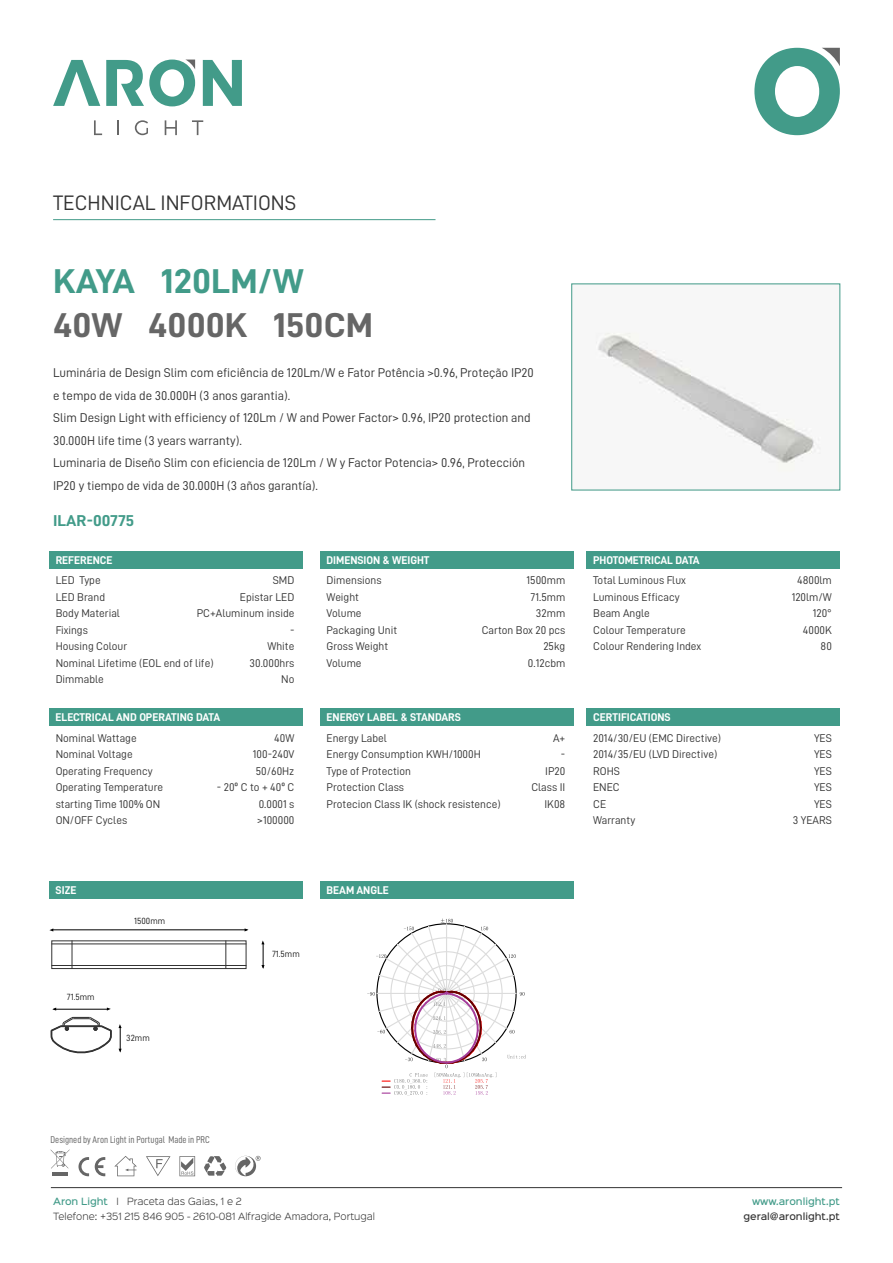
<style>
.page{position:relative;width:893px;height:1263px;background:#fff}
.page>*{position:absolute;margin:0;border:0;box-sizing:border-box;transform-origin:0 0}
.t1{font:34.5px "D DIN Bold";color:#666;scale:1.08 1}
.t2{font:34.5px "D DIN Bold";color:#429b89;scale:1.08 1}
.t3{font:21px "D DIN";color:#333}
.t4{font:15.75px "D DIN Bold";color:#429b89;scale:1.08 1}
.t5{font:12.75px/22.5px "D DIN";color:#333}
.t6{font:11.25px/16.5px "D DIN";color:#333}
.t7{font:11.25px "D DIN Bold";color:#fff}
.t8{font:9.9px "D DIN Condensed";color:#666}
.t9{font:300 9px/15px "Sinkin Sans 300";color:#333}
.t10{font:9px "D DIN";color:#1a1a1a}
.t11{font:500 9px "Sinkin Sans 500";color:#333}
.t12{font:500 9px "Sinkin Sans 500";color:#429b89}
.s1{font-family:"Sinkin Sans 500";font-weight:500;color:#429b89}
</style>
<div class="page">
<svg style="left:203px;top:60px;width:39px;height:46px"></svg>
<svg style="left:53px;top:60px;width:47px;height:46px"></svg>
<svg style="left:106px;top:60px;width:89px;height:46px"></svg>
<svg style="left:94px;top:120px;width:8px;height:15px"></svg>
<svg style="left:117px;top:120px;width:2px;height:15px"></svg>
<svg style="left:135px;top:120px;width:13px;height:15px"></svg>
<svg style="left:165px;top:120px;width:12px;height:15px"></svg>
<svg style="left:192px;top:120px;width:11px;height:15px"></svg>
<svg style="left:754px;top:48px;width:86px;height:87px"></svg>
<hr style="left:51px;top:1187px;width:791px;height:1px;background:#333">
<img style="left:596px;top:332px;width:225px;height:140px">
<div style="left:49px;top:551px;width:253px;height:17px;background:#429b89"></div>
<hr style="left:53px;top:219px;width:382px;height:1px;background:#429b89">
<div style="left:320px;top:551px;width:253px;height:17px;background:#429b89"></div>
<div style="left:586px;top:551px;width:254px;height:17px;background:#429b89"></div>
<div style="left:49px;top:708px;width:253px;height:18px;background:#429b89"></div>
<div style="left:320px;top:708px;width:253px;height:18px;background:#429b89"></div>
<div style="left:586px;top:708px;width:254px;height:18px;background:#429b89"></div>
<svg style="left:179px;top:1156px;width:16px;height:20px"></svg>
<svg style="left:146px;top:1156px;width:25px;height:20px"></svg>
<svg style="left:204px;top:1156px;width:22px;height:20px"></svg>
<svg style="left:114px;top:1156px;width:23px;height:20px"></svg>
<svg style="left:78px;top:1157px;width:11px;height:19px"></svg>
<svg style="left:95px;top:1157px;width:10px;height:19px"></svg>
<hr style="left:52px;top:1172px;width:16px;height:4px;background:#666">
<svg style="left:51px;top:1149px;width:19px;height:19px"></svg>
<svg style="left:235px;top:1156px;width:26px;height:20px"></svg>
<div style="left:49px;top:881px;width:253px;height:18px;background:#429b89"></div>
<div style="left:320px;top:881px;width:253px;height:18px;background:#429b89"></div>
<svg style="left:367px;top:918px;width:159px;height:177px"></svg>
<div style="left:51px;top:940px;width:195px;height:29px;border:1px solid #333"></div>
<hr style="left:51px;top:943px;width:195px;height:1px;background:#333">
<hr style="left:51px;top:965px;width:195px;height:1px;background:#333">
<svg style="left:72px;top:940px;width:1px;height:29px"></svg>
<svg style="left:225px;top:940px;width:1px;height:29px"></svg>
<hr style="left:52px;top:929px;width:195px;height:1px;background:#000">
<svg style="left:261px;top:940px;width:4px;height:29px"></svg>
<hr style="left:54px;top:1009px;width:54px;height:1px;background:#000">
<svg style="left:119px;top:1024px;width:3px;height:28px"></svg>
<svg style="left:50px;top:1016px;width:62px;height:38px"></svg>
<h2 class="t3" style="left:53px;top:191px;width:245px">TECHNICAL INFORMATIONS</h2>
<h1 class="t2" style="left:53px;top:262px;width:234px">KAYA 120LM/W</h1>
<h1 class="t1" style="left:53px;top:306px;width:298px">40W 4000K 150CM</h1>
<p class="t5" style="left:53px;top:361px;width:482px">Luminária de Design Slim com eficiência de 120Lm/W e Fator Potência &gt;0.96, Proteção IP20 e tempo de vida de 30.000H (3 anos garantia).<br>Slim Design Light with efficiency of 120Lm / W and Power Factor&gt; 0.96, IP20 protection and 30.000H life time (3 years warranty).<br>Luminaria de Diseño Slim con eficiencia de 120Lm / W y Factor Potencia&gt; 0.96, Protección IP20 y tiempo de vida de 30.000H (3 años garantía).</p>
<h3 class="t4" style="left:53px;top:511px;width:77px">ILAR-00775</h3>
<p class="t7" style="left:56px;top:553px;width:58px">REFERENCE</p>
<p class="t7" style="left:327px;top:553px;width:104px">DIMENSION &amp; WEIGHT</p>
<p class="t7" style="left:593px;top:553px;width:108px">PHOTOMETRICAL DATA</p>
<p class="t6" style="left:197px;top:572px;width:99px;text-align:right">SMD<br>Epistar LED<br>PC+Aluminum inside -<br>White<br>30.000hrs<br>No</p>
<p class="t6" style="left:56px;top:572px;width:159px">LED Type<br>LED Brand<br>Body Material<br>Fixings<br>Housing Colour<br>Nominal Lifetime (EOL end of life)<br>Dimmable</p>
<p class="t6" style="left:327px;top:572px;width:72px">Dimensions<br>Weight<br>Volume<br>Packaging Unit<br>Gross Weight<br>Volume</p>
<p class="t6" style="left:482px;top:572px;width:85px;text-align:right">1500mm<br>71.5mm<br>32mm<br>Carton Box 20 pcs<br>25kg<br>0.12cbm</p>
<p class="t6" style="left:593px;top:572px;width:110px">Total Luminous Flux<br>Luminous Efficacy<br>Beam Angle<br>Colour Temperature<br>Colour Rendering Index</p>
<p class="t6" style="left:792px;top:572px;width:42px;text-align:right">4800lm<br>120lm/W<br>120°<br>4000K<br>80</p>
<p class="t7" style="left:56px;top:711px;width:166px">ELECTRICAL AND OPERATING DATA</p>
<p class="t7" style="left:327px;top:711px;width:136px">ENERGY LABEL &amp; STANDARS</p>
<p class="t7" style="left:593px;top:711px;width:79px">CERTIFICATIONS</p>
<p class="t6" style="left:56px;top:729px;width:109px">Nominal Wattage<br>Nominal Voltage<br>Operating Frequency<br>Operating Temperature starting Time 100% ON<br>ON/OFF Cycles</p>
<p class="t6" style="left:253px;top:729px;width:43px;text-align:justify;text-indent:21px">40W 100-240V 50/60Hz</p>
<p class="t6" style="left:257px;top:779px;width:39px;text-align:justify;text-indent:-40px">- 20º C to + 40º C 0.0001 s &gt;100000</p>
<p class="t6" style="left:327px;top:729px;width:176px">Energy Label<br>Energy Consumption KWH/1000H<br>Type of Protection<br>Protection Class<br>Protecion Class IK (shock resistence)</p>
<p class="t6" style="left:593px;top:729px;width:129px">2014/30/EU (EMC Directive)<br>2014/35/EU (LVD Directive)<br>ROHS<br>ENEC<br>CE<br>Warranty</p>
<p class="t6" style="left:793px;top:729px;width:41px;text-align:right">YES<br>YES<br>YES<br>YES<br>YES<br>3 YEARS</p>
<p class="t6" style="left:531px;top:729px;width:35px;text-align:right">A+<br>-<br>IP20<br>Class II<br>IK08</p>
<p class="t7" style="left:56px;top:884px;width:22px">SIZE</p>
<p class="t7" style="left:327px;top:884px;width:64px">BEAM ANGLE</p>
<p class="t10" style="left:67px;top:992px;width:29px">71.5mm</p>
<p class="t10" style="left:134px;top:916px;width:33px">1500mm</p>
<p class="t10" style="left:126px;top:1032px;width:25px">32mm</p>
<p class="t8" style="left:51px;top:1134px;width:161px">Designed by Aron Light in Portugal Made in PRC</p>
<p class="t10" style="left:272px;top:949px;width:29px">71.5mm</p>
<p class="t9" style="left:53px;top:1193px;width:323px"><span class="s1">Aron Light</span> I Praceta das Gaias, 1 e 2<br>Telefone: +351 215 846 905 - 2610-081 Alfragide Amadora, Portugal</p>
<p class="t12" style="left:752px;top:1194px;width:89px">www.aronlight.pt</p>
<p class="t11" style="left:743px;top:1209px;width:98px">geral@aronlight.pt</p>
</div>
